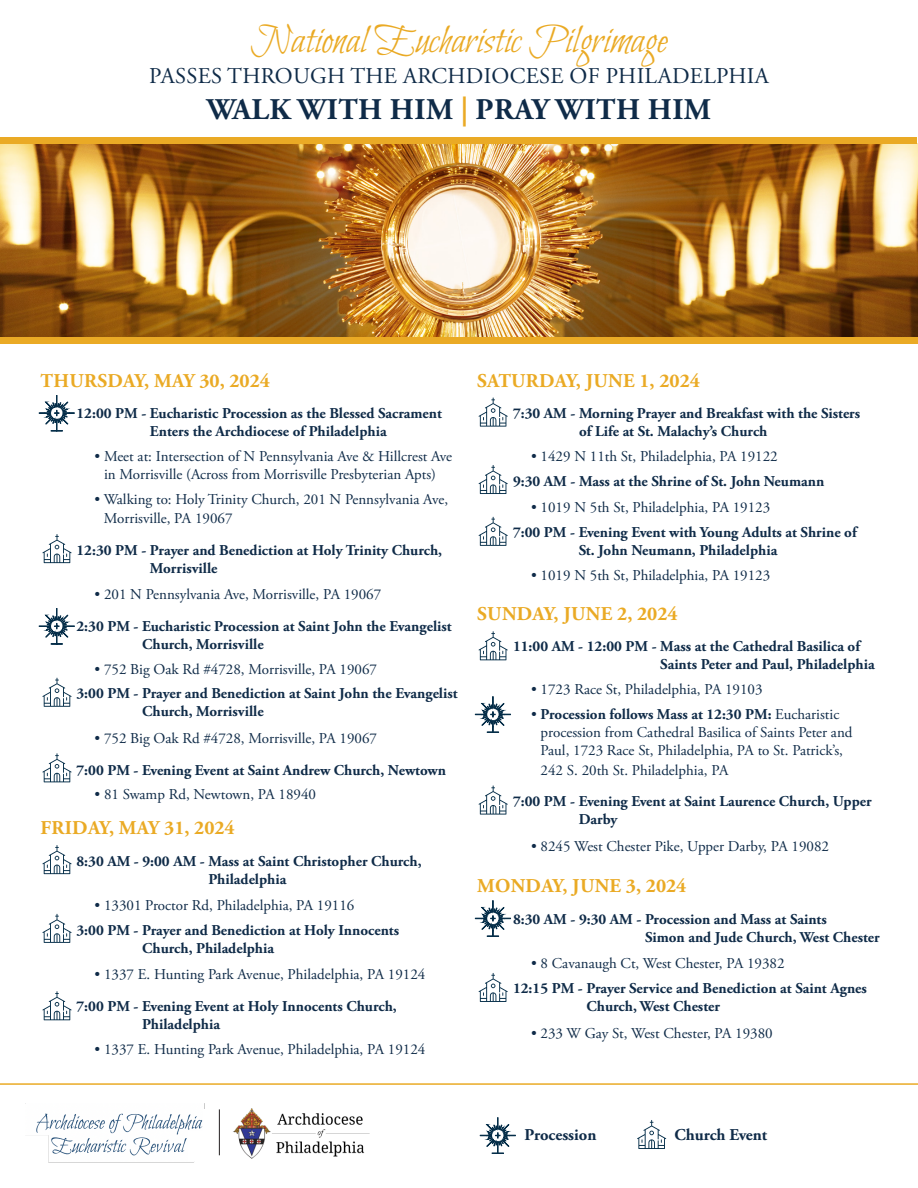
<style>
.page{position:relative;width:918px;height:1188px;background:#fff}
.page>*{position:absolute;margin:0;border:0;box-sizing:border-box;transform-origin:0 0}
.t1{font:42px "Bilbo Swash Caps";color:#eaaa25}
.t2{font:700 30px "Adobe Garamond Pro";letter-spacing:.015em;color:#0f2b48}
.t3{font:22.5px "Adobe Garamond Pro";letter-spacing:.015em;color:#0f2b48}
.t4{font:700 19.5px "Adobe Garamond Pro";letter-spacing:.015em;color:#eaaa25}
.t5{font:700 16.5px "Adobe Garamond Pro";color:#0f2b48}
.t6{font:700 15px/18px "Adobe Garamond Pro";color:#0f2b48}
.t7{font:15px/18px "Adobe Garamond Pro";color:#0f2b48}
.s1{color:#eaaa25}
.s2{font-weight:700}
</style>
<div class="page">
<svg style="left:0;top:1083px;width:918px;height:80px"></svg>
<img style="left:0;top:144px;width:918px;height:193px">
<div style="left:0;top:337px;width:918px;height:7px;background:#eaaa25"></div>
<div style="left:0;top:137px;width:917px;height:7px;background:#eaaa25"></div>
<svg style="left:39px;top:395px;width:36px;height:36px"></svg>
<svg style="left:39px;top:608px;width:36px;height:36px"></svg>
<svg style="left:42px;top:753px;width:30px;height:29px"></svg>
<svg style="left:42px;top:845px;width:30px;height:29px"></svg>
<svg style="left:42px;top:991px;width:30px;height:29px"></svg>
<svg style="left:475px;top:900px;width:36px;height:37px"></svg>
<svg style="left:479px;top:785px;width:29px;height:30px"></svg>
<svg style="left:475px;top:696px;width:36px;height:37px"></svg>
<svg style="left:479px;top:631px;width:29px;height:29px"></svg>
<svg style="left:479px;top:465px;width:29px;height:29px"></svg>
<svg style="left:479px;top:517px;width:29px;height:29px"></svg>
<svg style="left:480px;top:1117px;width:36px;height:37px"></svg>
<svg style="left:42px;top:534px;width:30px;height:29px"></svg>
<svg style="left:42px;top:678px;width:30px;height:29px"></svg>
<svg style="left:42px;top:914px;width:30px;height:29px"></svg>
<svg style="left:479px;top:398px;width:29px;height:29px"></svg>
<svg style="left:479px;top:973px;width:29px;height:29px"></svg>
<svg style="left:637px;top:1120px;width:29px;height:29px"></svg>
<img style="left:230px;top:1108px;width:142px;height:51px">
<img style="left:26px;top:1103px;width:178px;height:59px">
<div style="left:188px;top:1132px;width:21px;height:29px;background:#fff"></div>
<hr style="left:219px;top:1109px;width:1px;height:46px;background:#231f20">
<div style="left:203px;top:1109px;width:6px;height:27px;background:#fff"></div>
<p class="t1" style="left:250px;top:16px;width:419px">National Eucharistic Pilgrimage</p>
<p class="t3" style="left:149px;top:62px;width:621px">PASSES THROUGH THE ARCHDIOCESE OF PHILADELPHIA</p>
<p class="t2" style="left:207px;top:92px;width:506px">WALK WITH HIM <span class="s1">|</span> PRAY WITH HIM</p>
<p class="t4" style="left:41px;top:369px;width:231px">THURSDAY, MAY 30, 2024</p>
<p class="t6" style="left:150px;top:405px;width:294px;text-indent:-73px">12:00 PM - Eucharistic Procession as the Blessed Sacrament<br>Enters the Archdiocese of Philadelphia</p>
<p class="t7" style="left:94px;top:448px;width:359px;text-align:center">• Meet at: Intersection of N Pennsylvania Ave &amp; Hillcrest Ave in Morrisville (Across from Morrisville Presbyterian Apts)</p>
<p class="t7" style="left:104px;top:489px;width:346px;line-height:19.8px;text-indent:-9px">• Walking to: Holy Trinity Church, 201 N Pennsylvania Ave,<br>Morrisville, PA 19067</p>
<p class="t6" style="left:150px;top:541px;width:294px;text-indent:-73px">12:30 PM - Prayer and Benediction at Holy Trinity Church,<br>Morrisville</p>
<p class="t7" style="left:94px;top:586px;width:288px">• 201 N Pennsylvania Ave, Morrisville, PA 19067</p>
<p class="t6" style="left:142px;top:617px;width:311px;text-indent:-66px">2:30 PM - Eucharistic Procession at Saint John the Evangelist<br>Church, Morrisville</p>
<p class="t7" style="left:94px;top:660px;width:284px">• 752 Big Oak Rd #4728, Morrisville, PA 19067</p>
<p class="t6" style="left:142px;top:685px;width:317px;text-indent:-66px">3:00 PM - Prayer and Benediction at Saint John the Evangelist<br>Church, Morrisville</p>
<p class="t7" style="left:94px;top:730px;width:284px">• 752 Big Oak Rd #4728, Morrisville, PA 19067</p>
<p class="t6" style="left:76px;top:761px;width:371px">7:00 PM - Evening Event at Saint Andrew Church, Newtown</p>
<p class="t7" style="left:94px;top:786px;width:223px">• 81 Swamp Rd, Newtown, PA 18940</p>
<p class="t4" style="left:41px;top:817px;width:196px">FRIDAY, MAY 31, 2024</p>
<p class="t6" style="left:76px;top:852px;width:347px;text-align:center">8:30 AM - 9:00 AM - Mass at Saint Christopher Church,<br>Philadelphia</p>
<p class="t7" style="left:94px;top:897px;width:261px">• 13301 Proctor Rd, Philadelphia, PA 19116</p>
<p class="t6" style="left:142px;top:921px;width:259px;text-indent:-66px">3:00 PM - Prayer and Benediction at Holy Innocents<br>Church, Philadelphia</p>
<p class="t7" style="left:94px;top:966px;width:332px">• 1337 E. Hunting Park Avenue, Philadelphia, PA 19124</p>
<p class="t6" style="left:142px;top:997px;width:256px;text-indent:-66px">7:00 PM - Evening Event at Holy Innocents Church,<br>Philadelphia</p>
<p class="t7" style="left:94px;top:1041px;width:332px">• 1337 E. Hunting Park Avenue, Philadelphia, PA 19124</p>
<p class="t4" style="left:477px;top:369px;width:224px">SATURDAY, JUNE 1, 2024</p>
<p class="t6" style="left:579px;top:405px;width:283px;text-indent:-66px">7:30 AM - Morning Prayer and Breakfast with the Sisters of Life at St. Malachy’s Church</p>
<p class="t7" style="left:531px;top:448px;width:248px">• 1429 N 11th St, Philadelphia, PA 19122</p>
<p class="t6" style="left:513px;top:472px;width:313px">9:30 AM - Mass at the Shrine of St. John Neumann</p>
<p class="t7" style="left:531px;top:499px;width:241px">• 1019 N 5th St, Philadelphia, PA 19123</p>
<p class="t6" style="left:579px;top:523px;width:279px;text-indent:-66px">7:00 PM - Evening Event with Young Adults at Shrine of<br>St. John Neumann, Philadelphia</p>
<p class="t7" style="left:531px;top:566px;width:241px">• 1019 N 5th St, Philadelphia, PA 19123</p>
<p class="t4" style="left:477px;top:602px;width:202px">SUNDAY, JUNE 2, 2024</p>
<p class="t6" style="left:660px;top:638px;width:216px;text-indent:-147px">11:00 AM - 12:00 PM - Mass at the Cathedral Basilica of<br>Saints Peter and Paul, Philadelphia</p>
<p class="t7" style="left:531px;top:681px;width:233px">• 1723 Race St, Philadelphia, PA 19103</p>
<p class="t7" style="left:541px;top:706px;width:313px;text-indent:-10px">• <span class="s2">Procession follows Mass at 12:30 PM:</span> Eucharistic procession from Cathedral Basilica of Saints Peter and<br>Paul, 1723 Race St, Philadelphia, PA to St. Patrick’s,</p>
<p class="t7" style="left:541px;top:762px;width:189px">242 S. 20th St. Philadelphia, PA</p>
<p class="t6" style="left:579px;top:793px;width:294px;text-indent:-66px">7:00 PM - Evening Event at Saint Laurence Church, Upper<br>Darby</p>
<p class="t7" style="left:531px;top:838px;width:299px">• 8245 West Chester Pike, Upper Darby, PA 19082</p>
<p class="t4" style="left:477px;top:875px;width:211px">MONDAY, JUNE 3, 2024</p>
<p class="t6" style="left:645px;top:910px;width:236px;text-indent:-132px">8:30 AM - 9:30 AM - Procession and Mass at Saints<br>Simon and Jude Church, West Chester</p>
<p class="t7" style="left:531px;top:955px;width:255px">• 8 Cavanaugh Ct, West Chester, PA 19382</p>
<p class="t6" style="left:587px;top:979px;width:282px;text-indent:-73px">12:15 PM - Prayer Service and Benediction at Saint Agnes<br>Church, West Chester</p>
<p class="t7" style="left:531px;top:1024px;width:243px">• 233 W Gay St, West Chester, PA 19380</p>
<p class="t5" style="left:525px;top:1125px;width:73px">Procession</p>
<p class="t5" style="left:674px;top:1125px;width:94px">Church Event</p>
</div>
